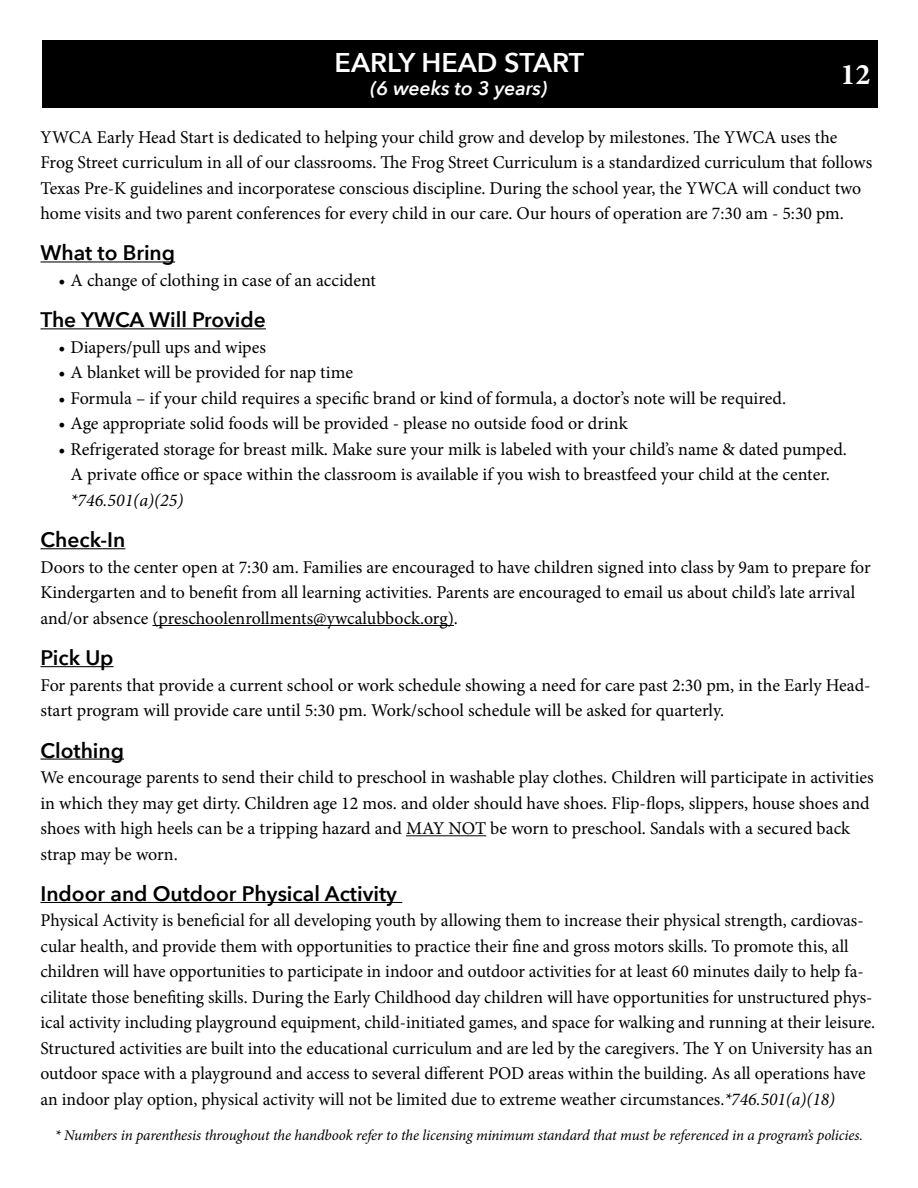
<style>
.page{position:relative;width:918px;height:1188px;background:#fff}
.page>*{position:absolute;margin:0;border:0;box-sizing:border-box;transform-origin:0 0}
.t1{font:700 30px "Minion Pro";color:#fff}
.t2{font:600 27px "Avenir Next";color:#fff}
.t3{font:600 21px "Avenir Next";color:#000}
.t4{font:italic 600 19.5px "Avenir Next";color:#fff}
.t5{font:18px/25.5px "Minion Pro";color:#000}
.t6{font:italic 18px "Minion Pro";color:#000}
.t7{font:italic 15px "Minion Pro";letter-spacing:-.01em;color:#000}
.s1{font-style:italic}
</style>
<div class="page">
<div style="left:42px;top:40px;width:836px;height:68px;background:#000"></div>
<hr style="left:40px;top:261px;width:135px;height:1px;background:#000">
<hr style="left:40px;top:328px;width:226px;height:1px;background:#000">
<hr style="left:40px;top:548px;width:85px;height:1px;background:#000">
<hr style="left:152px;top:625px;width:302px;height:1px;background:#000">
<hr style="left:40px;top:666px;width:74px;height:1px;background:#000">
<hr style="left:40px;top:759px;width:84px;height:1px;background:#000">
<hr style="left:406px;top:835px;width:80px;height:1px;background:#000">
<hr style="left:40px;top:902px;width:362px;height:1px;background:#000">
<h2 class="t2" style="left:335px;top:39px;width:251px">EARLY HEAD START</h2>
<p class="t4" style="left:371px;top:72px;width:178px">(6 weeks to 3 years)</p>
<p class="t5" style="left:40px;top:124px;width:833px">YWCA Early Head Start is dedicated to helping your child grow and develop by milestones. The YWCA uses the Frog Street curriculum in all of our classrooms. The Frog Street Curriculum is a standardized curriculum that follows Texas Pre-K guidelines and incorporatese conscious discipline. During the school year, the YWCA will conduct two home visits and two parent conferences for every child in our care. Our hours of operation are 7:30 am - 5:30 pm.</p>
<p class="t3" style="left:40px;top:235px;width:136px">What to Bring</p>
<p class="t5" style="left:58px;top:267px;width:319px">• A change of clothing in case of an accident</p>
<p class="t3" style="left:40px;top:302px;width:227px">The YWCA Will Provide</p>
<p class="t5" style="left:58px;top:334px;width:209px">• Diapers/pull ups and wipes</p>
<p class="t5" style="left:58px;top:360px;width:296px">• A blanket will be provided for nap time</p>
<p class="t5" style="left:58px;top:385px;width:729px">• Formula – if your child requires a specific brand or kind of formula, a doctor’s note will be required.</p>
<p class="t5" style="left:58px;top:411px;width:571px">• Age appropriate solid foods will be provided - please no outside food or drink</p>
<p class="t5" style="left:58px;top:436px;width:790px;text-align:center">• Refrigerated storage for breast milk. Make sure your milk is labeled with your child’s name &amp; dated pumped.<br>A private office or space within the classroom is available if you wish to breastfeed your child at the center.</p>
<p class="t6" style="left:71px;top:488px;width:114px">*746.501(a)(25)</p>
<p class="t3" style="left:40px;top:522px;width:86px">Check-In</p>
<p class="t5" style="left:40px;top:554px;width:832px">Doors to the center open at 7:30 am. Families are encouraged to have children signed into class by 9am to prepare for<br>Kindergarten and to benefit from all learning activities. Parents are encouraged to email us about child’s late arrival and/or absence (preschoolenrollments@ywcalubbock.org).</p>
<p class="t3" style="left:40px;top:640px;width:75px">Pick Up</p>
<p class="t5" style="left:40px;top:672px;width:832px">For parents that provide a current school or work schedule showing a need for care past 2:30 pm, in the Early Head&shy;start program will provide care until 5:30 pm. Work/school schedule will be asked for quarterly.</p>
<p class="t3" style="left:40px;top:732px;width:85px">Clothing</p>
<p class="t5" style="left:40px;top:765px;width:835px">We encourage parents to send their child to preschool in washable play clothes. Children will participate in activities in which they may get dirty. Children age 12 mos. and older should have shoes. Flip-flops, slippers, house shoes and shoes with high heels can be a tripping hazard and MAY NOT be worn to preschool. Sandals with a secured back strap may be worn.</p>
<p class="t3" style="left:40px;top:876px;width:358px">Indoor and Outdoor Physical Activity</p>
<p class="t5" style="left:40px;top:908px;width:836px">Physical Activity is beneficial for all developing youth by allowing them to increase their physical strength, cardiovas&shy;cular health, and provide them with opportunities to practice their fine and gross motors skills. To promote this, all children will have opportunities to participate in indoor and outdoor activities for at least 60 minutes daily to help fa&shy;cilitate those benefiting skills. During the Early Childhood day children will have opportunities for unstructured phys&shy;ical activity including playground equipment, child-initiated games, and space for walking and running at their leisure.<br>Structured activities are built into the educational curriculum and are led by the caregivers. The Y on University has an outdoor space with a playground and access to several different POD areas within the building. As all operations have an indoor play option, physical activity will not be limited due to extreme weather circumstances.<span class="s1">*746.501(a)(18)</span></p>
<h1 class="t1" style="left:840px;top:53px;width:31px">12</h1>
<p class="t7" style="left:55px;top:1125px;width:810px">* Numbers in parenthesis throughout the handbook refer to the licensing minimum standard that must be referenced in a program’s policies.</p>
</div>
